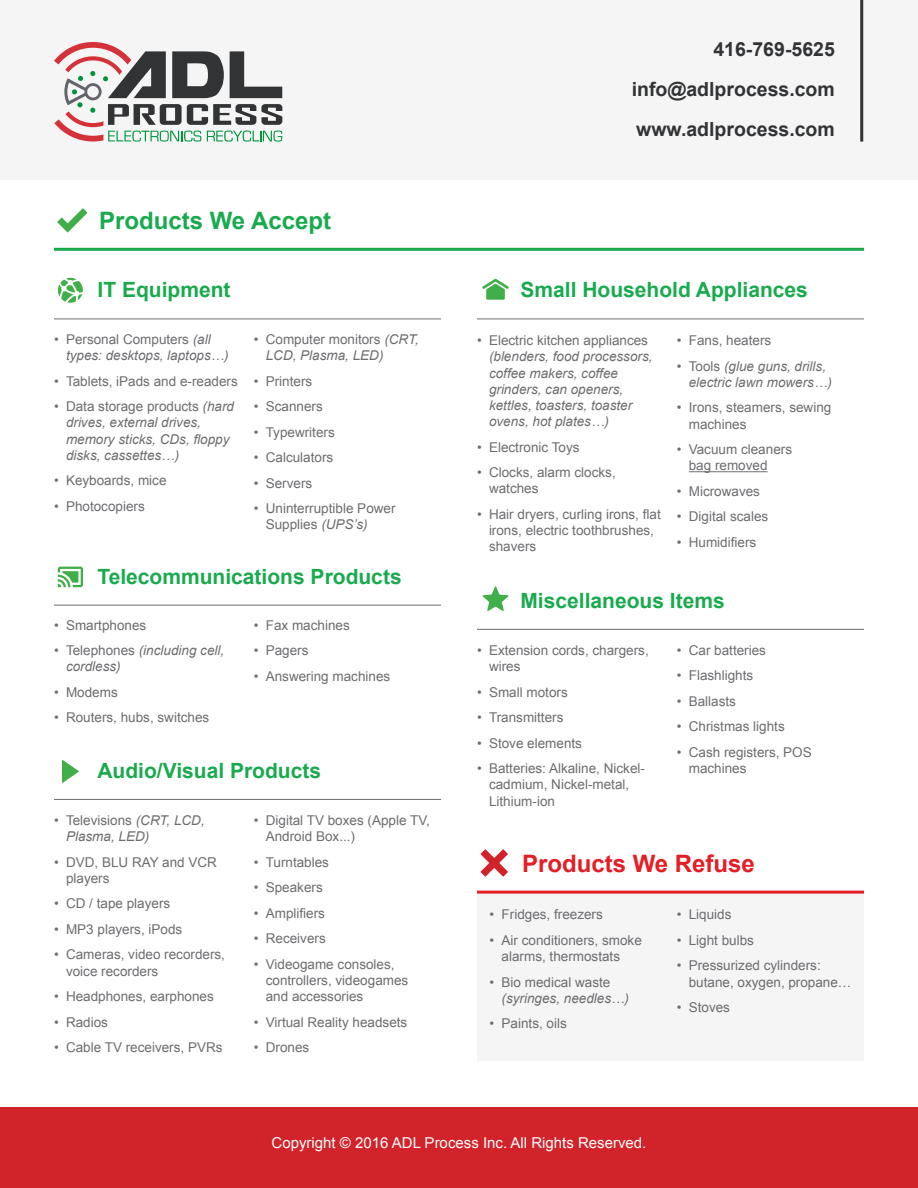
<style>
.page{position:relative;width:918px;height:1188px;background:#fff}
.page>*{position:absolute;margin:0;border:0;box-sizing:border-box;transform-origin:0 0}
.t1{font:700 24px "Arial";color:#1aaa4e}
.t2{font:700 24px "Arial";color:#e41e25}
.Product_Head{font:700 21px "Arial";color:#1aaa4e}
.t3{font:700 19.5px "Arial";color:#313335}
.t4{font:15px "Arial";color:#fff}
.t5{font:13.5px/16.2px "Arial";color:#6c6d70}
.t6{font:italic 13.5px/16.2px "Arial";color:#6c6d70}
.s1{font-style:normal}
.s2{font-style:italic}
</style>
<div class="page">
<div style="left:477px;top:892px;width:387px;height:169px;background:#f5f5f6"></div>
<div style="left:0;top:0;width:918px;height:179px;background:#f5f5f6"></div>
<svg style="left:54px;top:42px;width:228px;height:100px"></svg>
<hr style="left:860px;top:0;width:3px;height:142px;background:#313335">
<hr style="left:54px;top:248px;width:810px;height:3px;background:#1aaa4e">
<hr style="left:477px;top:891px;width:387px;height:3px;background:#e41e25">
<hr style="left:689px;top:471px;width:79px;height:1px;background:#6c6d70">
<div style="left:0;top:1108px;width:918px;height:80px;background:#d1232a"></div>
<hr style="left:54px;top:319px;width:387px;height:1px;background:#6c6d70">
<hr style="left:477px;top:319px;width:387px;height:1px;background:#6c6d70">
<hr style="left:477px;top:629px;width:387px;height:1px;background:#6c6d70">
<hr style="left:54px;top:605px;width:387px;height:1px;background:#6c6d70">
<hr style="left:54px;top:799px;width:387px;height:1px;background:#6c6d70">
<svg style="left:57px;top:208px;width:30px;height:25px"></svg>
<svg style="left:481px;top:849px;width:27px;height:28px"></svg>
<svg style="left:58px;top:278px;width:25px;height:25px"></svg>
<svg style="left:62px;top:760px;width:17px;height:23px"></svg>
<svg style="left:58px;top:567px;width:25px;height:20px"></svg>
<svg style="left:482px;top:279px;width:27px;height:21px"></svg>
<svg style="left:483px;top:586px;width:25px;height:25px"></svg>
<p class="t1" style="left:99px;top:205px;width:234px">Products We Accept</p>
<p class="t3" style="left:713px;top:37px;width:123px">416-769-5625</p>
<p class="t3" style="left:632px;top:76px;width:205px">info@adlprocess.com</p>
<p class="t3" style="left:636px;top:116px;width:200px">www.adlprocess.com</p>
<p class="Product_Head" style="left:98px;top:276px;width:135px">IT Equipment</p>
<p class="Product_Head" style="left:520px;top:276px;width:289px">Small Household Appliances</p>
<p class="t6" style="left:66px;top:331px;width:164px;text-indent:-12px"><span class="s1">• Personal Computers</span> (all types: desktops, laptops…)</p>
<p class="t5" style="left:54px;top:373px;width:185px">• Tablets, iPads and e-readers</p>
<p class="t6" style="left:66px;top:399px;width:170px;text-indent:-12px"><span class="s1">• Data storage products</span> (hard drives, external drives, memory sticks, CDs, floppy disks, cassettes…)</p>
<p class="t5" style="left:54px;top:473px;width:114px">• Keyboards, mice</p>
<p class="t5" style="left:54px;top:498px;width:92px">• Photocopiers</p>
<p class="t6" style="left:266px;top:331px;width:155px;text-indent:-12px"><span class="s1">• Computer monitors</span> (CRT,<br>LCD, Plasma, LED)</p>
<p class="t5" style="left:254px;top:373px;width:60px">• Printers</p>
<p class="t5" style="left:254px;top:399px;width:71px">• Scanners</p>
<p class="t5" style="left:254px;top:424px;width:83px">• Typewriters</p>
<p class="t5" style="left:254px;top:450px;width:81px">• Calculators</p>
<p class="t5" style="left:254px;top:475px;width:60px">• Servers</p>
<p class="t5" style="left:266px;top:501px;width:131px;text-indent:-12px">• Uninterruptible Power<br>Supplies <span class="s2">(UPS’s)</span></p>
<p class="Product_Head" style="left:98px;top:563px;width:306px">Telecommunications Products</p>
<p class="t5" style="left:54px;top:617px;width:94px">• Smartphones</p>
<p class="t6" style="left:66px;top:643px;width:160px;text-indent:-12px"><span class="s1">• Telephones</span> (including cell, cordless)</p>
<p class="t5" style="left:54px;top:684px;width:65px">• Modems</p>
<p class="t5" style="left:54px;top:710px;width:157px">• Routers, hubs, switches</p>
<p class="t5" style="left:254px;top:617px;width:98px">• Fax machines</p>
<p class="t5" style="left:254px;top:643px;width:56px">• Pagers</p>
<p class="t5" style="left:254px;top:668px;width:138px">• Answering machines</p>
<p class="Product_Head" style="left:98px;top:757px;width:225px">Audio/Visual Products</p>
<p class="t6" style="left:66px;top:812px;width:140px;text-indent:-12px"><span class="s1">• Televisions</span> (CRT, LCD,<br>Plasma, LED)</p>
<p class="t5" style="left:66px;top:854px;width:153px;text-indent:-12px">• DVD, BLU RAY and VCR players</p>
<p class="t5" style="left:54px;top:896px;width:118px">• CD / tape players</p>
<p class="t5" style="left:54px;top:921px;width:130px">• MP3 players, iPods</p>
<p class="t5" style="left:66px;top:947px;width:161px;text-indent:-12px">• Cameras, video recorders, voice recorders</p>
<p class="t5" style="left:54px;top:988px;width:161px">• Headphones, earphones</p>
<p class="t5" style="left:54px;top:1014px;width:56px">• Radios</p>
<p class="t5" style="left:54px;top:1039px;width:170px">• Cable TV receivers, PVRs</p>
<p class="t5" style="left:266px;top:812px;width:166px;text-indent:-12px">• Digital TV boxes (Apple TV,<br>Android Box...)</p>
<p class="t5" style="left:254px;top:854px;width:77px">• Turntables</p>
<p class="t5" style="left:254px;top:880px;width:71px">• Speakers</p>
<p class="t5" style="left:254px;top:905px;width:73px">• Amplifiers</p>
<p class="t5" style="left:254px;top:931px;width:74px">• Receivers</p>
<p class="t5" style="left:266px;top:956px;width:144px;text-indent:-12px">• Videogame consoles, controllers, videogames and accessories</p>
<p class="t5" style="left:254px;top:1014px;width:155px">• Virtual Reality headsets</p>
<p class="t5" style="left:254px;top:1039px;width:57px">• Drones</p>
<p class="t6" style="left:489px;top:333px;width:165px;text-indent:-12px"><span class="s1">• Electric kitchen appliances </span>(blenders, food processors, coffee makers, coffee grinders, can openers, kettles, toasters, toaster ovens, hot plates…)</p>
<p class="t5" style="left:477px;top:439px;width:104px">• Electronic Toys</p>
<p class="t5" style="left:489px;top:465px;width:128px;text-indent:-12px">• Clocks, alarm clocks, watches</p>
<p class="t5" style="left:489px;top:506px;width:173px;text-indent:-12px">• Hair dryers, curling irons, flat irons, electric toothbrushes, shavers</p>
<p class="t5" style="left:677px;top:333px;width:96px">• Fans, heaters</p>
<p class="t6" style="left:689px;top:358px;width:145px;text-indent:-12px"><span class="s1">• Tools</span> (glue guns, drills, electric lawn mowers…)</p>
<p class="t5" style="left:689px;top:400px;width:144px;text-indent:-12px">• Irons, steamers, sewing machines</p>
<p class="t5" style="left:689px;top:441px;width:105px;text-indent:-12px">• Vacuum cleaners bag removed</p>
<p class="t5" style="left:677px;top:483px;width:85px">• Microwaves</p>
<p class="t5" style="left:677px;top:509px;width:93px">• Digital scales</p>
<p class="t5" style="left:677px;top:534px;width:81px">• Humidifiers</p>
<p class="Product_Head" style="left:520px;top:586px;width:206px">Miscellaneous Items</p>
<p class="t5" style="left:489px;top:642px;width:161px;text-indent:-12px">• Extension cords, chargers, wires</p>
<p class="t5" style="left:477px;top:684px;width:92px">• Small motors</p>
<p class="t5" style="left:477px;top:709px;width:88px">• Transmitters</p>
<p class="t5" style="left:477px;top:735px;width:107px">• Stove elements</p>
<p class="t5" style="left:489px;top:760px;width:158px;text-indent:-12px">• Batteries: Alkaline, Nickel&shy;cadmium, Nickel-metal,<br>Lithium-ion</p>
<p class="t5" style="left:677px;top:642px;width:91px">• Car batteries</p>
<p class="t5" style="left:677px;top:668px;width:78px">• Flashlights</p>
<p class="t5" style="left:677px;top:693px;width:61px">• Ballasts</p>
<p class="t5" style="left:677px;top:719px;width:110px">• Christmas lights</p>
<p class="t5" style="left:689px;top:744px;width:125px;text-indent:-12px">• Cash registers, POS machines</p>
<p class="t2" style="left:522px;top:848px;width:234px">Products We Refuse</p>
<p class="t5" style="left:490px;top:907px;width:115px">• Fridges, freezers</p>
<p class="t5" style="left:502px;top:932px;width:142px;text-indent:-12px">• Air conditioners, smoke alarms, thermostats</p>
<p class="t6" style="left:502px;top:974px;width:129px;text-indent:-12px"><span class="s1">• Bio medical waste </span>(syringes, needles…)</p>
<p class="t5" style="left:490px;top:1016px;width:79px">• Paints, oils</p>
<p class="t5" style="left:677px;top:907px;width:56px">• Liquids</p>
<p class="t5" style="left:677px;top:932px;width:79px">• Light bulbs</p>
<p class="t5" style="left:689px;top:958px;width:164px;text-indent:-12px">• Pressurized cylinders: butane, oxygen, propane…</p>
<p class="t5" style="left:677px;top:999px;width:55px">• Stoves</p>
<p class="t4" style="left:272px;top:1133px;width:376px">Copyright © 2016 ADL Process Inc. All Rights Reserved.</p>
</div>
